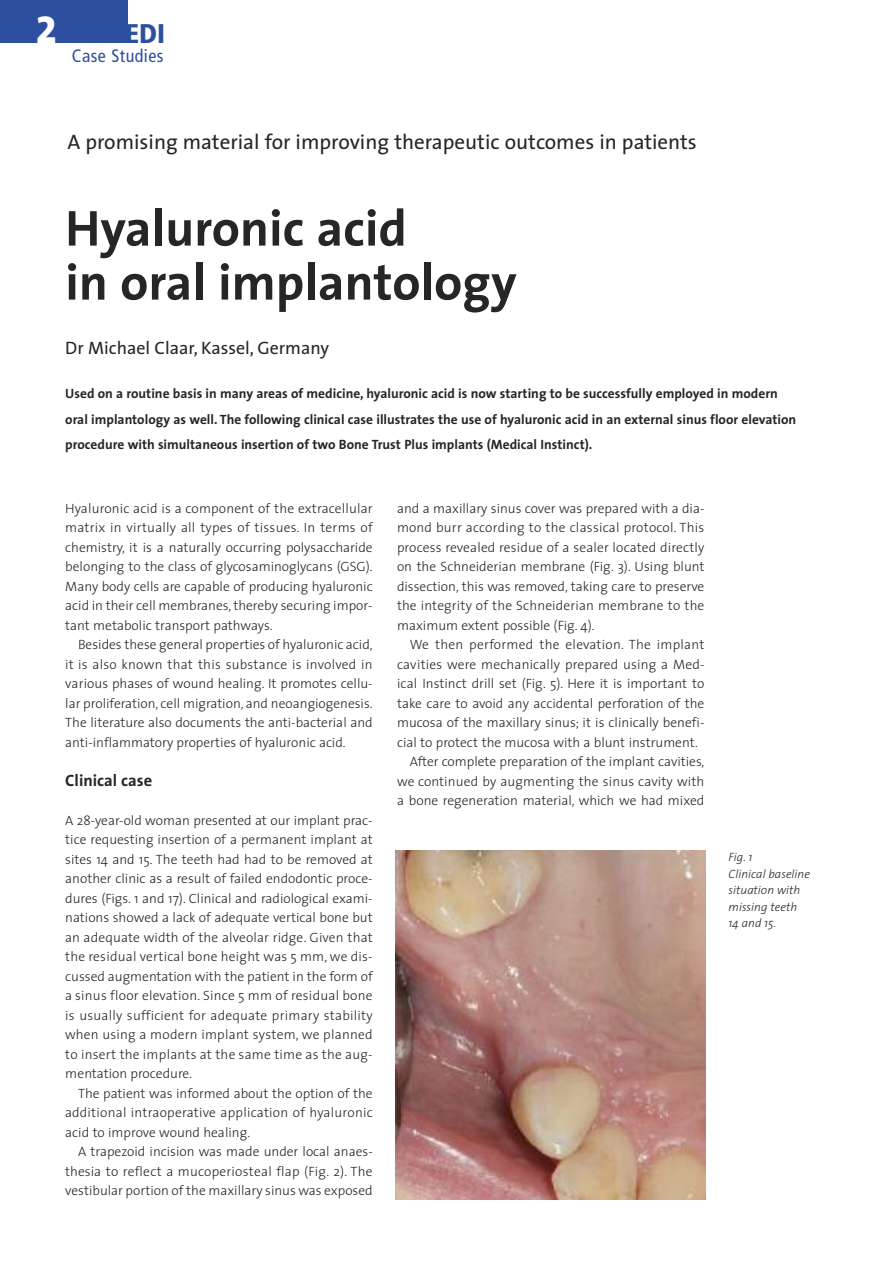
<style>
.page{position:relative;width:893px;height:1263px;background:#fff}
.page>*{position:absolute;margin:0;border:0;box-sizing:border-box;transform-origin:0 0}
.t1{font:700 51px/54px "The Sans";color:#272627}
.t2{font:39px "The Sans Extra Bold Expert";color:#fff}
.t3{font:900 condensed 27px "Frutiger";color:#2d4f9f}
.t4{font:21px "The Sans";color:#272627}
.t5{font:18px "The Sans";color:#272627}
.t6{font:condensed 18px "Frutiger";letter-spacing:.025em;color:#2d4f9f}
.t7{font:700 16.5px "The Sans";color:#272627}
.t8{font:300 13.5px/19.5px "The Sans";color:#272627;text-align:justify}
.t9{font:700 13.5px/25.5px "The Sans";color:#272627}
.t10{font:300 13.5px "The Sans";letter-spacing:.02em;color:#272627}
.t11{font:italic 300 12px/16.5px "The Sans";color:#272627}
</style>
<div class="page">
<div style="left:0;top:0;width:127px;height:43px;background:#2d4f9f"></div>
<img style="left:395px;top:850px;width:311px;height:349px">
<h2 class="t2" style="left:36px;top:17px;width:23px">2</h2>
<h3 class="t3" style="left:125px;top:22px;width:42px">EDI</h3>
<h3 class="t6" style="left:72px;top:48px;width:93px">Case Studies</h3>
<h3 class="t4" style="left:67px;top:134px;width:631px">A promising material for improving therapeutic outcomes in patients</h3>
<h1 class="t1" style="left:65px;top:206px;width:453px">Hyaluronic acid<br>in oral implantology</h1>
<h3 class="t5" style="left:65px;top:340px;width:265px">Dr Michael Claar, Kassel, Germany</h3>
<p class="t9" style="left:65px;top:382px;width:732px">Used on a routine basis in many areas of medicine, hyaluronic acid is now starting to be successfully employed in modern oral implantology as well. The following clinical case illustrates the use of hyaluronic acid in an external sinus floor elevation procedure with simultaneous insertion of two Bone Trust Plus implants (Medical Instinct).</p>
<p class="t8" style="left:65px;top:500px;width:309px">Hyaluronic acid is a component of the extracellular matrix in virtually all types of tissues. In terms of chemistry, it is a naturally occurring polysaccharide belonging to the class of glycosaminoglycans (GSG).<br>Many body cells are capable of producing hyaluronic acid in their cell membranes, thereby securing impor&shy;tant metabolic transport pathways.</p>
<p class="t8" style="left:65px;top:636px;width:309px;text-indent:13px">Besides these general properties of hyaluronic acid, it is also known that this substance is involved in various phases of wound healing. It promotes cellu&shy;lar proliferation, cell migration, and neoangiogenesis.<br>The literature also documents the anti-bacterial and anti-inflammatory properties of hyaluronic acid.</p>
<p class="t7" style="left:65px;top:774px;width:88px">Clinical case</p>
<p class="t8" style="left:65px;top:812px;width:309px">A 28-year-old woman presented at our implant prac&shy;tice requesting insertion of a permanent implant at sites 14 and 15. The teeth had had to be removed at another clinic as a result of failed endodontic proce&shy;dures (Figs. 1 and 17). Clinical and radiological exami&shy;nations showed a lack of adequate vertical bone but an adequate width of the alveolar ridge. Given that the residual vertical bone height was 5 mm, we dis&shy;cussed augmentation with the patient in the form of a sinus floor elevation. Since 5 mm of residual bone is usually sufficient for adequate primary stability when using a modern implant system, we planned to insert the implants at the same time as the aug&shy;mentation procedure.</p>
<p class="t8" style="left:65px;top:1085px;width:309px;text-indent:13px">The patient was informed about the option of the additional intraoperative application of hyaluronic acid to improve wound healing.</p>
<p class="t8" style="left:65px;top:1143px;width:309px;text-indent:13px">A trapezoid incision was made under local anaes&shy;thesia to reflect a mucoperiosteal flap (Fig. 2). The vestibular portion of the maxillary sinus was exposed</p>
<p class="t8" style="left:397px;top:500px;width:309px">and a maxillary sinus cover was prepared with a dia&shy;mond burr according to the classical protocol. This process revealed residue of a sealer located directly on the Schneiderian membrane (Fig. 3). Using blunt dissection, this was removed, taking care to preserve the integrity of the Schneiderian membrane to the maximum extent possible (Fig. 4).</p>
<p class="t10" style="left:410px;top:639px;width:296px">We then performed the elevation. The implant</p>
<p class="t8" style="left:397px;top:656px;width:309px">cavities were mechanically prepared using a Med-</p>
<p class="t8" style="left:397px;top:675px;width:309px">ical Instinct drill set (Fig. 5). Here it is important to</p>
<p class="t8" style="left:397px;top:695px;width:309px">take care to avoid any accidental perforation of the</p>
<p class="t8" style="left:397px;top:714px;width:309px">mucosa of the maxillary sinus; it is clinically benefi-</p>
<p class="t8" style="left:397px;top:734px;width:302px">cial to protect the mucosa with a blunt instrument.</p>
<p class="t8" style="left:410px;top:753px;width:296px">After complete preparation of the implant cavities,</p>
<p class="t8" style="left:397px;top:773px;width:309px">we continued by augmenting the sinus cavity with</p>
<p class="t8" style="left:397px;top:792px;width:309px">a bone regeneration material, which we had mixed</p>
<p class="t11" style="left:729px;top:850px;width:83px">Fig. 1<br>Clinical baseline situation with missing teeth<br>14 and 15.</p>
</div>
